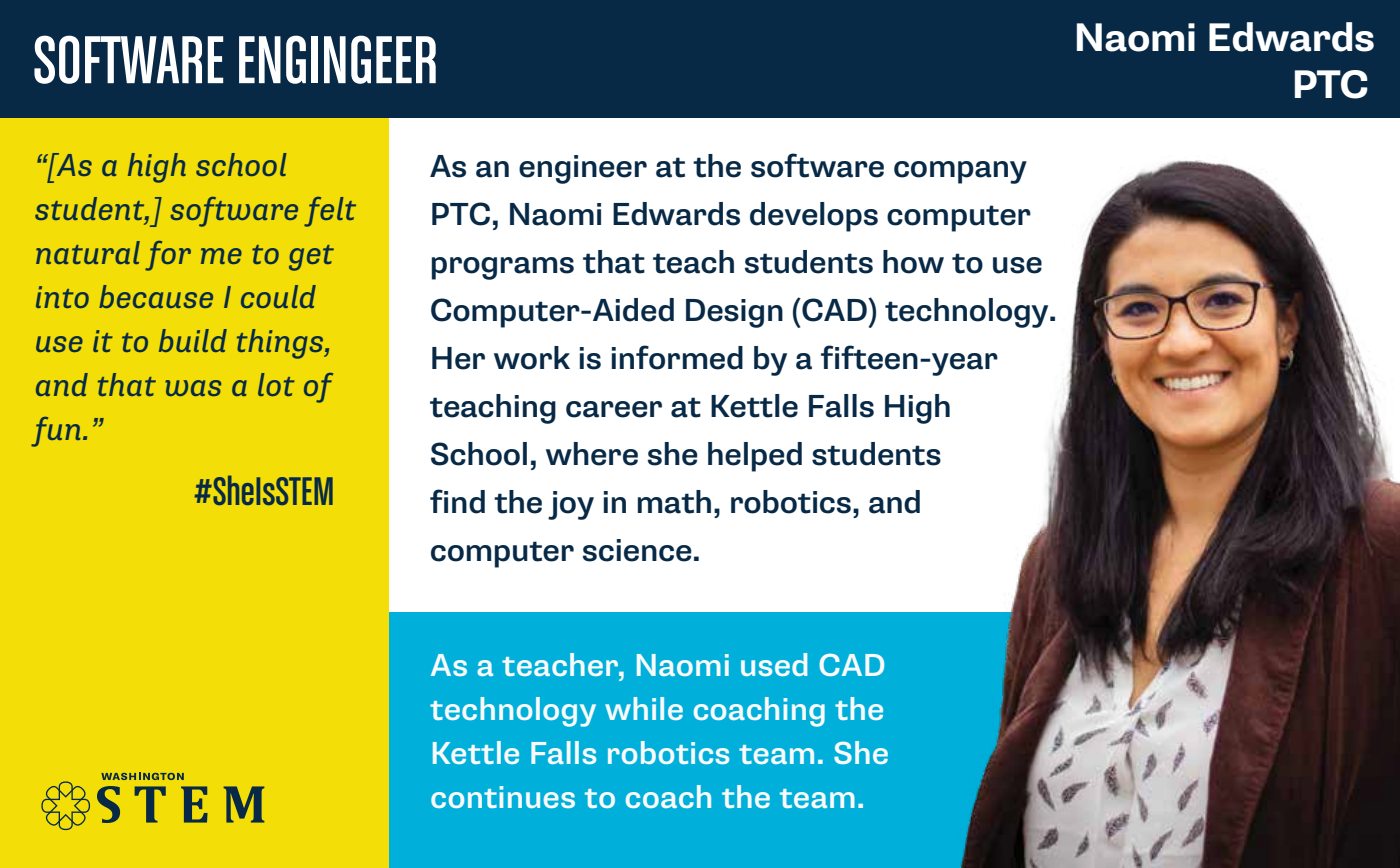
<style>
.page{position:relative;width:1400px;height:868px;background:#fff}
.page>*{position:absolute;margin:0;border:0;box-sizing:border-box;transform-origin:0 0}
.t1{font:72px "Chalet Comprime Cologne Eighty";color:#fff}
.t2{font:42.4px "Chalet Comprime Cologne Eighty";color:#072946}
.t3{font:700 40px/47px "Supria Sans";letter-spacing:-.01em;color:#fff;text-align:right}
.t4{font:500 32px/48px "Supria Sans";letter-spacing:-.01em;color:#072946}
.t5{font:italic 32px/44px "Supria Sans";color:#072946}
.t6{font:500 32px/44px "Supria Sans";color:#fafafa}
</style>
<div class="page">
<div style="left:289px;top:612px;width:1111px;height:256px;background:#00b0db"></div>
<div style="left:0;top:0;width:388px;height:868px;background:#f4de07"></div>
<div style="left:0;top:0;width:1400px;height:118px;background:#072946"></div>
<svg style="left:41px;top:781px;width:49px;height:49px"></svg>
<svg style="left:97px;top:786px;width:23px;height:37px"></svg>
<svg style="left:135px;top:786px;width:31px;height:37px"></svg>
<svg style="left:181px;top:786px;width:27px;height:37px"></svg>
<svg style="left:224px;top:786px;width:40px;height:37px"></svg>
<svg style="left:101px;top:773px;width:83px;height:7px"></svg>
<img style="left:960px;top:160px;width:440px;height:708px">
<h1 class="t1" style="left:33px;top:20px;width:407px">SOFTWARE ENGINGEER</h1>
<p class="t3" style="left:1074px;top:14px;width:303px">Naomi Edwards<br>PTC</p>
<p class="t5" style="left:35px;top:144px;width:323px">“[As a high school student,] software felt natural for me to get into because I could use it to build things, and that was a lot of fun.”</p>
<h2 class="t2" style="left:194px;top:468px;width:142px">#SheIsSTEM</h2>
<p class="t4" style="left:430px;top:143px;width:629px">As an engineer at the software company PTC, Naomi Edwards develops computer programs that teach students how to use Computer-Aided Design (CAD) technology.<br>Her work is informed by a fifteen-year teaching career at Kettle Falls High School, where she helped students<br>find the joy in math, robotics, and computer science.</p>
<p class="t6" style="left:430px;top:643px;width:460px">As a teacher, Naomi used CAD technology while coaching the<br>Kettle Falls robotics team. She continues to coach the team.</p>
</div>
